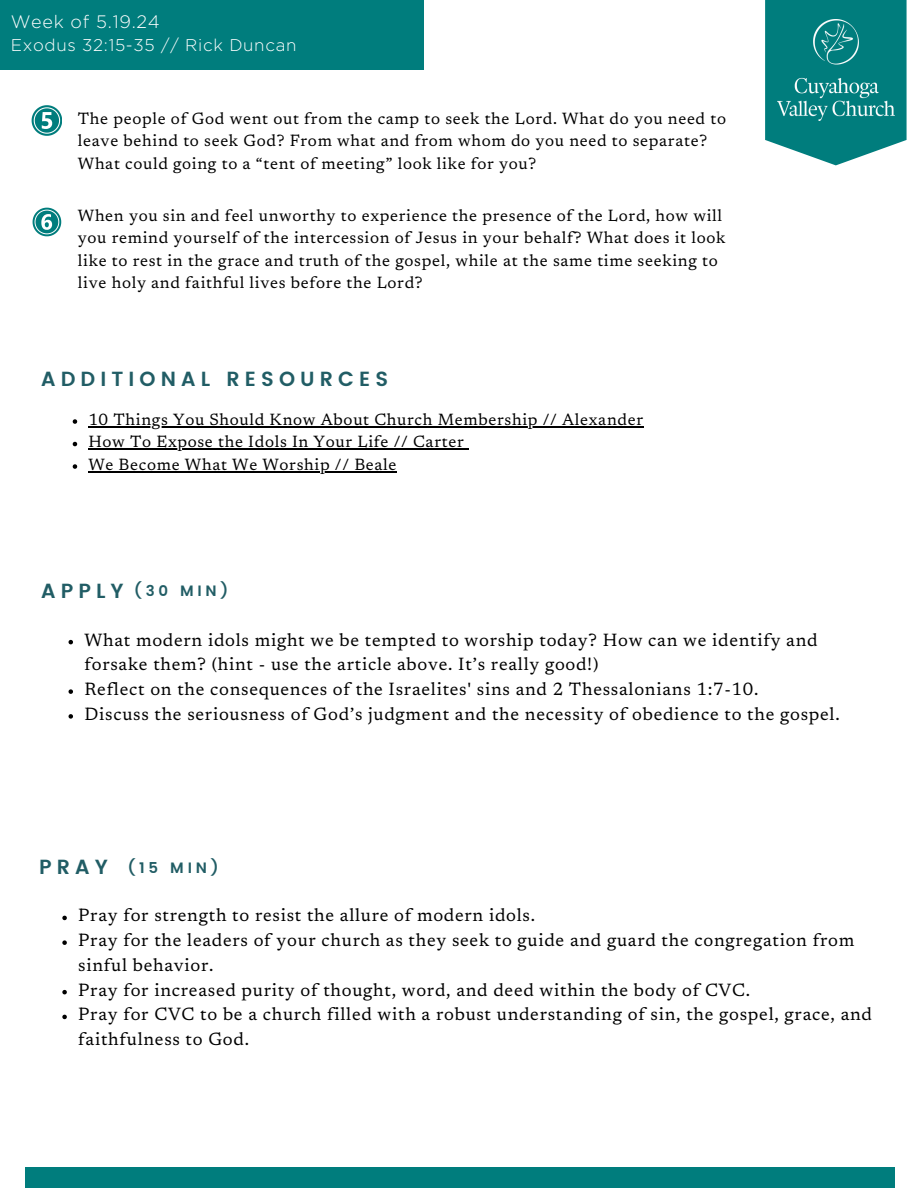
<style>
.page{position:relative;width:918px;height:1188px;background:#fff}
.page>*{position:absolute;margin:0;border:0;box-sizing:border-box;transform-origin:0 0}
.t1{font:600 20.4px "Poppins";letter-spacing:.25em;color:#215d65}
.t2{font:18px/24.8px "Newsreader";letter-spacing:.04em;color:#000}
.t3{font:300 18px "Gotham";letter-spacing:.04em;color:#fff}
.t4{font:300 16.95px "Gotham";letter-spacing:.04em;color:#fff}
.t5{font:16.5px/22.5px "Newsreader";letter-spacing:.04em;color:#000}
.t6{font:600 15px "Poppins";letter-spacing:.25em;color:#215d65}
</style>
<div class="page">
<svg style="left:765px;top:0;width:142px;height:165px;background:#289191"></svg>
<img style="left:778px;top:19px;width:117px;height:101px">
<div style="left:0;top:0;width:424px;height:70px;background:#007d7d"></div>
<div style="left:25px;top:1167px;width:869px;height:21px;background:#007d7d"></div>
<svg style="left:32px;top:105px;width:30px;height:31px"></svg>
<svg style="left:33px;top:208px;width:28px;height:28px"></svg>
<svg style="left:62px;top:916px;width:5px;height:4px"></svg>
<svg style="left:62px;top:940px;width:5px;height:5px"></svg>
<svg style="left:62px;top:990px;width:5px;height:4px"></svg>
<svg style="left:62px;top:1015px;width:5px;height:4px"></svg>
<svg style="left:69px;top:640px;width:4px;height:4px"></svg>
<svg style="left:69px;top:689px;width:4px;height:5px"></svg>
<svg style="left:69px;top:714px;width:4px;height:5px"></svg>
<svg style="left:73px;top:419px;width:4px;height:5px"></svg>
<hr style="left:88px;top:426px;width:556px;height:1px;background:#000">
<svg style="left:73px;top:442px;width:4px;height:4px"></svg>
<hr style="left:88px;top:449px;width:376px;height:1px;background:#000">
<svg style="left:73px;top:464px;width:4px;height:5px"></svg>
<hr style="left:88px;top:471px;width:309px;height:1px;background:#000">
<p class="t3" style="left:11px;top:13px;width:151px">Week of 5.19.24</p>
<p class="t4" style="left:11px;top:38px;width:287px">Exodus 32:15-35 // Rick Duncan</p>
<p class="t5" style="left:78px;top:109px;width:650px">The people of God went out from the camp to seek the Lord. What do you need to leave behind to seek God? From what and from whom do you need to separate?<br>What could going to a “tent of meeting” look like for you?</p>
<p class="t5" style="left:78px;top:205px;width:649px">When you sin and feel unworthy to experience the presence of the Lord, how will you remind yourself of the intercession of Jesus in your behalf? What does it look like to rest in the grace and truth of the gospel, while at the same time seeking to live holy and faithful lives before the Lord?</p>
<h2 class="t1" style="left:41px;top:367px;width:349px">ADDITIONAL RESOURCES</h2>
<h1 class="t5" style="left:88px;top:410px;width:556px">10 Things You Should Know About Church Membership // Alexander</h1>
<p class="t5" style="left:88px;top:432px;width:377px">How To Expose the Idols In Your Life // Carter</p>
<p class="t5" style="left:88px;top:455px;width:310px">We Become What We Worship // Beale</p>
<p class="t1" style="left:41px;top:579px;width:84px">APPLY</p>
<p class="t6" style="left:134px;top:582px;width:95px">(30 MIN)</p>
<p class="t2" style="left:84px;top:629px;width:735px">What modern idols might we be tempted to worship today? How can we identify and forsake them? (hint - use the article above. It’s really good!)</p>
<h1 class="t2" style="left:84px;top:678px;width:675px">Reflect on the consequences of the Israelites' sins and 2 Thessalonians 1:7-10.</h1>
<p class="t2" style="left:84px;top:703px;width:757px">Discuss the seriousness of God’s judgment and the necessity of obedience to the gospel.</p>
<p class="t1" style="left:39px;top:855px;width:70px">PRAY</p>
<p class="t6" style="left:128px;top:859px;width:92px">(15 MIN)</p>
<p class="t2" style="left:78px;top:905px;width:458px">Pray for strength to resist the allure of modern idols.</p>
<h2 class="t2" style="left:78px;top:929px;width:778px">Pray for the leaders of your church as they seek to guide and guard the congregation from sinful behavior.</h2>
<p class="t2" style="left:78px;top:979px;width:673px">Pray for increased purity of thought, word, and deed within the body of CVC.</p>
<h1 class="t2" style="left:78px;top:1004px;width:795px">Pray for CVC to be a church filled with a robust understanding of sin, the gospel, grace, and faithfulness to God.</h1>
</div>
